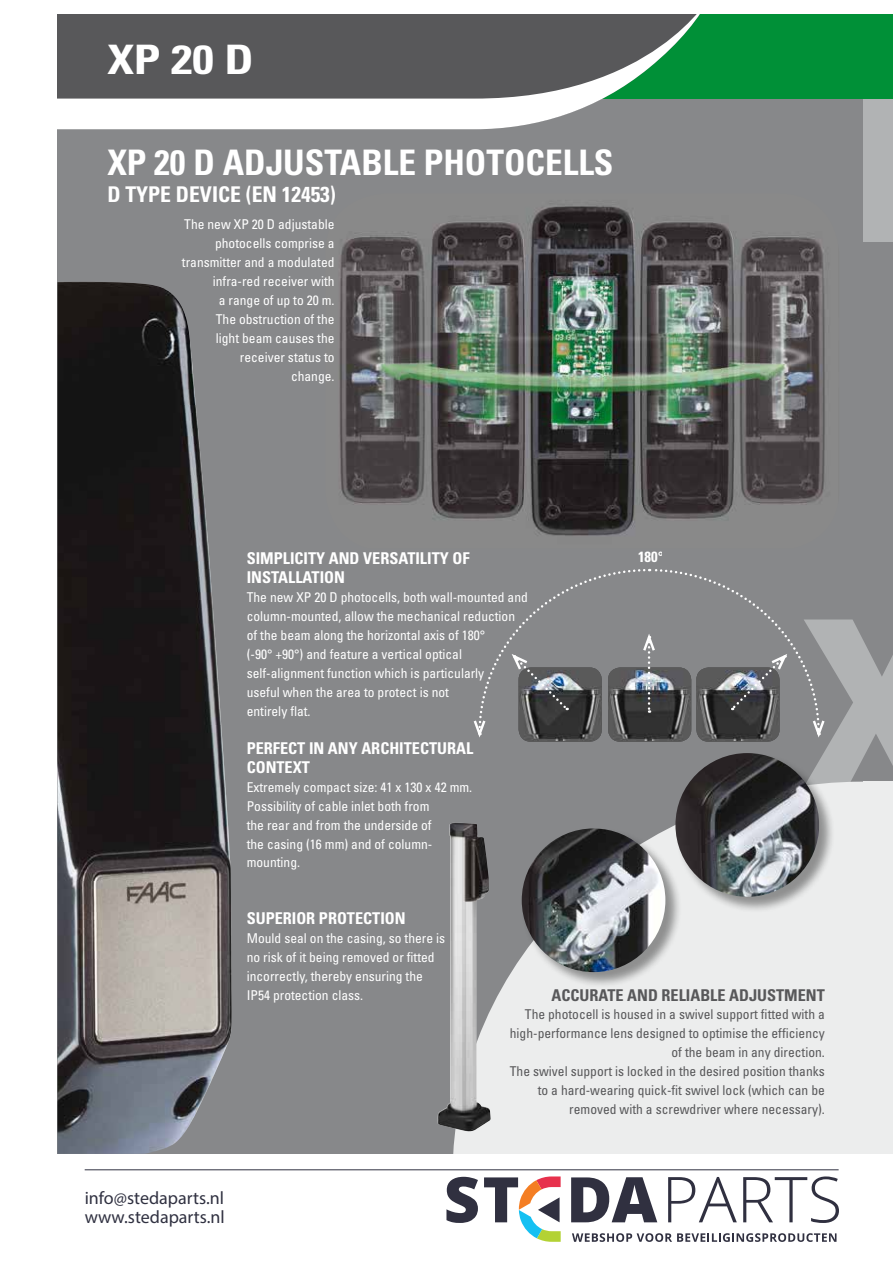
<style>
.page{position:relative;width:893px;height:1263px;background:#fff}
.page>*{position:absolute;margin:0;border:0;box-sizing:border-box;transform-origin:0 0}
.t1{font:700 condensed 40.65px "Univers LT Std";letter-spacing:.11em;color:#fff;scale:1.18 1}
.t2{font:700 condensed 35.25px "Univers LT Std";color:#fff}
.t3{font:700 condensed 21.6px "Univers LT Std";color:#fff}
.t4{font:18px/19.5px "Myriad Pro";color:#303141}
.t5{font:700 condensed 16.2px/18.9px "Univers LT Std";color:#fff}
.t6{font:700 condensed 16.2px "Univers LT Std";color:#58585a}
.t7{font:700 condensed 14.7px "Univers LT Std";color:#fff}
.t8{font:condensed 13.5px/18.9px "Univers LT Std";color:#fff}
.t9{font:condensed 13.5px/18.9px "Univers LT Std";color:#58585a;text-align:right}
</style>
<div class="page">
<div style="left:57px;top:14px;width:836px;height:1140px;background:#87888a"></div>
<div style="left:863px;top:14px;width:30px;height:1140px;background:#b1b3b4"></div>
<div style="left:834px;top:242px;width:59px;height:912px;background:#87888a"></div>
<svg style="left:453px;top:796px;width:410px;height:358px;background:#dfe0e0"></svg>
<div style="left:863px;top:782px;width:30px;height:372px;background:#eceded"></div>
<div style="left:57px;top:14px;width:836px;height:85px;background:#009037"></div>
<svg style="left:57px;top:14px;width:643px;height:115px;background:#7d8482"></svg>
<img style="left:57px;top:282px;width:175px;height:872px">
<div style="left:675px;top:753px;width:160px;height:160px;background:#000;opacity:.4"></div>
<img style="left:675px;top:753px;width:144px;height:144px;border-radius:72px">
<div style="left:522px;top:828px;width:160px;height:160px;background:#000;opacity:.4"></div>
<img style="left:522px;top:828px;width:143px;height:144px;border-radius:72px">
<img style="left:437px;top:822px;width:54px;height:309px">
<img style="left:339px;top:206px;width:486px;height:330px">
<svg style="left:473px;top:568px;width:420px;height:228px"></svg>
<svg style="left:572px;top:1233px;width:264px;height:9px"></svg>
<svg style="left:446px;top:1177px;width:32px;height:46px"></svg>
<svg style="left:571px;top:1177px;width:86px;height:45px"></svg>
<svg style="left:668px;top:1177px;width:69px;height:45px"></svg>
<svg style="left:743px;top:1176px;width:96px;height:47px"></svg>
<svg style="left:484px;top:1176px;width:77px;height:66px"></svg>
<hr style="left:85px;top:1169px;width:754px;height:1px;background:#303141">
<h1 class="t1" style="left:107px;top:35px;width:126px">XP20D</h1>
<h2 class="t2" style="left:107px;top:141px;width:508px">XP 20 D ADJUSTABLE PHOTOCELLS</h2>
<h3 class="t3" style="left:107px;top:181px;width:230px">D TYPE DEVICE (EN 12453(</h3>
<p class="t8" style="left:182px;top:215px;width:154px;text-align:right">The new XP 20 D adjustable photocells comprise a transmitter and a modulated infra-red receiver with<br>a range of up to 20 m.<br>The obstruction of the<br>light beam causes the receiver status to<br>change.</p>
<p class="t5" style="left:247px;top:549px;width:224px">SIMPLICITY AND VERSATILITY OF<br>INSTALLATION</p>
<p class="t8" style="left:247px;top:588px;width:283px">The new XP 20 D photocells, both wall-mounted and column-mounted, allow the mechanical reduction of the beam along the horizontal axis of 180°<br>(-90° +90°) and feature a vertical optical self-alignment function which is particularly<br>useful when the area to protect is not<br>entirely flat.</p>
<p class="t5" style="left:247px;top:738px;width:228px">PERFECT IN ANY ARCHITECTURAL<br>CONTEXT</p>
<p class="t8" style="left:247px;top:777px;width:227px">Extremely compact size: 41 x 130 x 42 mm.<br>Possibility of cable inlet both from<br>the rear and from the underside of</p>
<p class="t8" style="left:247px;top:853px;width:55px">mounting.</p>
<p class="t8" style="left:247px;top:834px;width:187px">the casing (16 mm) and of column-</p>
<p class="t7" style="left:638px;top:548px;width:27px">180°</p>
<p class="t5" style="left:247px;top:909px;width:160px">SUPERIOR PROTECTION</p>
<p class="t8" style="left:247px;top:929px;width:200px">Mould seal on the casing, so there is no risk of it being removed or fitted incorrectly, thereby ensuring the<br>IP54 protection class.</p>
<h3 class="t4" style="left:85px;top:1188px;width:142px">info@stedaparts.nl www.stedaparts.nl</h3>
<p class="t6" style="left:551px;top:985px;width:275px">ACCURATE AND RELIABLE ADJUSTMENT</p>
<p class="t9" style="left:510px;top:1005px;width:317px">The photocell is housed in a swivel support fitted with a high-performance lens designed to optimise the efficiency of the beam in any direction.<br>The swivel support is locked in the desired position thanks to a hard-wearing quick-fit swivel lock (which can be removed with a screwdriver where necessary .(</p>
</div>
